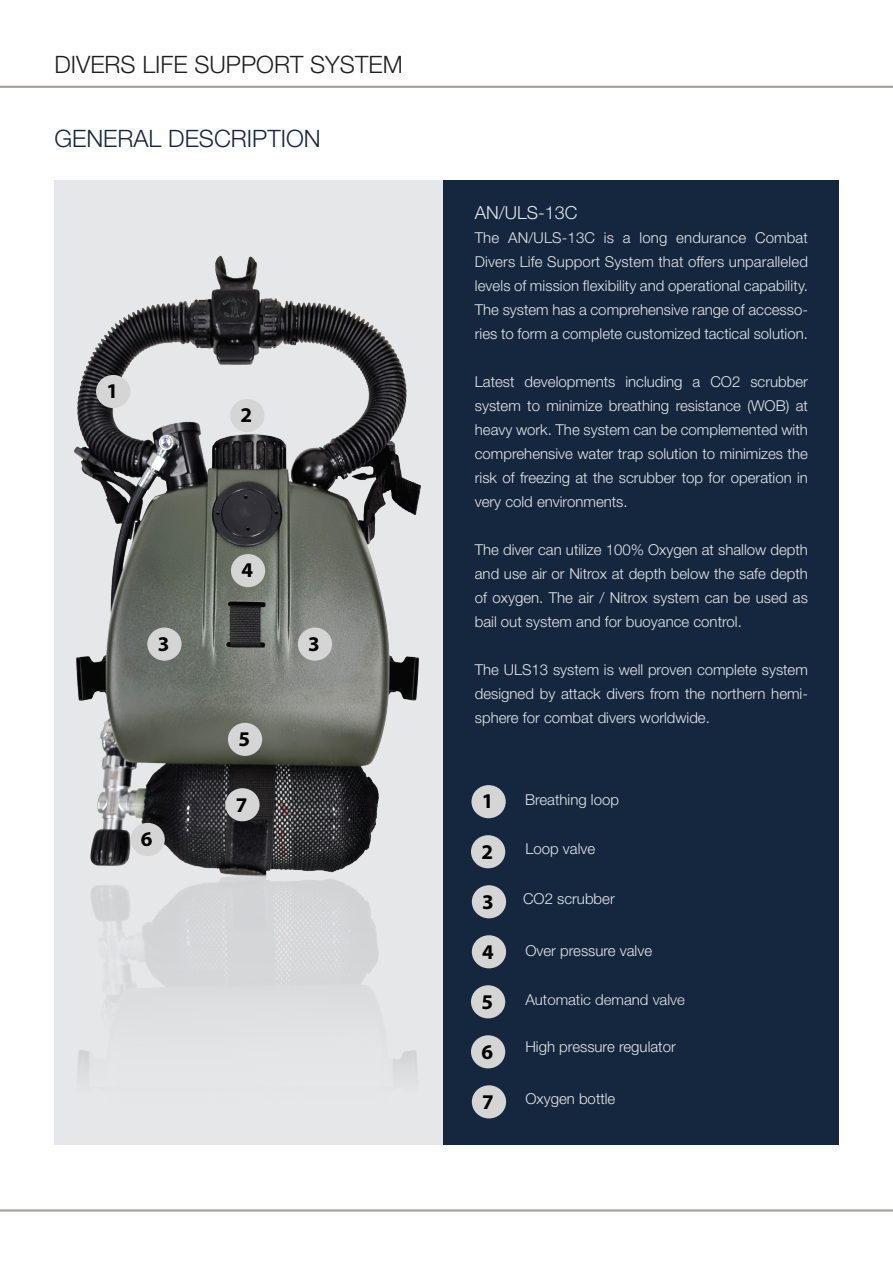
<style>
.page{position:relative;width:893px;height:1263px;background:#fff}
.page>*{position:absolute;margin:0;border:0;box-sizing:border-box;transform-origin:0 0}
.t1{font:300 24px "Helvetica Neue";color:#231f20}
.t2{font:300 24px "Helvetica Neue";color:#16273f}
.t3{font:700 21px "Myriad Pro";color:#000}
.t4{font:300 18px "Helvetica Neue";color:#e6e7e9}
.t5{font:300 15px/24px "Helvetica Neue";color:#e6e7e9;text-align:justify}
.t6{font:300 15px "Helvetica Neue LT";color:#e6e7e9}
</style>
<div class="page">
<div style="left:54px;top:181px;width:392px;height:964px;background:#e6e7e9"></div>
<img style="left:74px;top:255px;width:347px;height:816px">
<div style="left:443px;top:181px;width:396px;height:964px;background:#15273f"></div>
<div style="left:471px;top:785px;width:35px;height:33px;background:#d4d5d4;border-radius:50%"></div>
<div style="left:471px;top:835px;width:34px;height:33px;background:#d4d5d4;border-radius:50%"></div>
<div style="left:472px;top:885px;width:34px;height:33px;background:#d4d5d4;border-radius:50%"></div>
<div style="left:472px;top:935px;width:34px;height:33px;background:#d4d5d4;border-radius:50%"></div>
<div style="left:471px;top:985px;width:34px;height:33px;background:#d4d5d4;border-radius:50%"></div>
<div style="left:471px;top:1035px;width:34px;height:33px;background:#d4d5d4;border-radius:50%"></div>
<div style="left:472px;top:1085px;width:34px;height:33px;background:#d4d5d4;border-radius:50%"></div>
<div style="left:96px;top:375px;width:34px;height:33px;background:#d4d5d4;border-radius:50%"></div>
<div style="left:230px;top:399px;width:34px;height:33px;background:#d4d5d4;border-radius:50%"></div>
<div style="left:147px;top:627px;width:35px;height:34px;background:#d4d5d4;border-radius:50%"></div>
<div style="left:298px;top:627px;width:34px;height:34px;background:#d4d5d4;border-radius:50%"></div>
<div style="left:231px;top:554px;width:34px;height:33px;background:#d4d5d4;border-radius:50%"></div>
<div style="left:228px;top:723px;width:34px;height:33px;background:#d4d5d4;border-radius:50%"></div>
<div style="left:131px;top:823px;width:34px;height:33px;background:#d4d5d4;border-radius:50%"></div>
<div style="left:225px;top:788px;width:35px;height:33px;background:#d4d5d4;border-radius:50%"></div>
<hr style="left:0;top:86px;width:893px;height:2px;background:#a7a2a0">
<hr style="left:0;top:1209px;width:893px;height:2px;background:#a7a2a0">
<h1 class="t1" style="left:54px;top:50px;width:350px">DIVERS LIFE SUPPORT SYSTEM</h1>
<h1 class="t2" style="left:54px;top:124px;width:268px">GENERAL DESCRIPTION</h1>
<h2 class="t3" style="left:106px;top:377px;width:13px">1</h2>
<h2 class="t3" style="left:241px;top:401px;width:13px">2</h2>
<h2 class="t3" style="left:241px;top:557px;width:13px">4</h2>
<h2 class="t3" style="left:158px;top:630px;width:13px">3</h2>
<h2 class="t3" style="left:308px;top:630px;width:13px">3</h2>
<h2 class="t3" style="left:238px;top:725px;width:13px">5</h2>
<h2 class="t3" style="left:141px;top:825px;width:13px">6</h2>
<h2 class="t3" style="left:236px;top:791px;width:13px">7</h2>
<p class="t4" style="left:475px;top:201px;width:104px">AN/ULS-13C</p>
<p class="t5" style="left:475px;top:225px;width:335px">The AN/ULS-13C is a long endurance Combat Divers Life Support System that offers unparalleled levels of mission flexibility and operational capability.<br>The system has a comprehensive range of accesso&shy;ries to form a complete customized tactical solution.</p>
<p class="t5" style="left:475px;top:369px;width:335px">Latest developments including a CO2 scrubber system to minimize breathing resistance (WOB) at heavy work. The system can be complemented with comprehensive water trap solution to minimizes the risk of freezing at the scrubber top for operation in very cold environments.</p>
<p class="t5" style="left:475px;top:537px;width:335px">The diver can utilize 100% Oxygen at shallow depth and use air or Nitrox at depth below the safe depth of oxygen. The air / Nitrox system can be used as bail out system and for buoyance control.</p>
<p class="t5" style="left:475px;top:657px;width:335px">The ULS13 system is well proven complete system designed by attack divers from the northern hemi&shy;sphere for combat divers worldwide.</p>
<h2 class="t3" style="left:482px;top:788px;width:13px">1</h2>
<h2 class="t3" style="left:481px;top:838px;width:13px">2</h2>
<h2 class="t3" style="left:482px;top:888px;width:13px">3</h2>
<h2 class="t3" style="left:482px;top:938px;width:13px">4</h2>
<h2 class="t3" style="left:481px;top:988px;width:13px">5</h2>
<h2 class="t3" style="left:481px;top:1038px;width:13px">6</h2>
<h2 class="t3" style="left:482px;top:1088px;width:13px">7</h2>
<p class="t5" style="left:525px;top:787px;width:95px">Breathing loop</p>
<p class="t5" style="left:525px;top:836px;width:71px">Loop valve</p>
<p class="t5" style="left:523px;top:886px;width:93px">CO2 scrubber</p>
<p class="t5" style="left:525px;top:939px;width:128px">Over pressure valve</p>
<p class="t6" style="left:525px;top:991px;width:161px">Automatic demand valve</p>
<p class="t5" style="left:525px;top:1034px;width:152px">High pressure regulator</p>
<p class="t5" style="left:525px;top:1086px;width:92px">Oxygen bottle</p>
</div>
